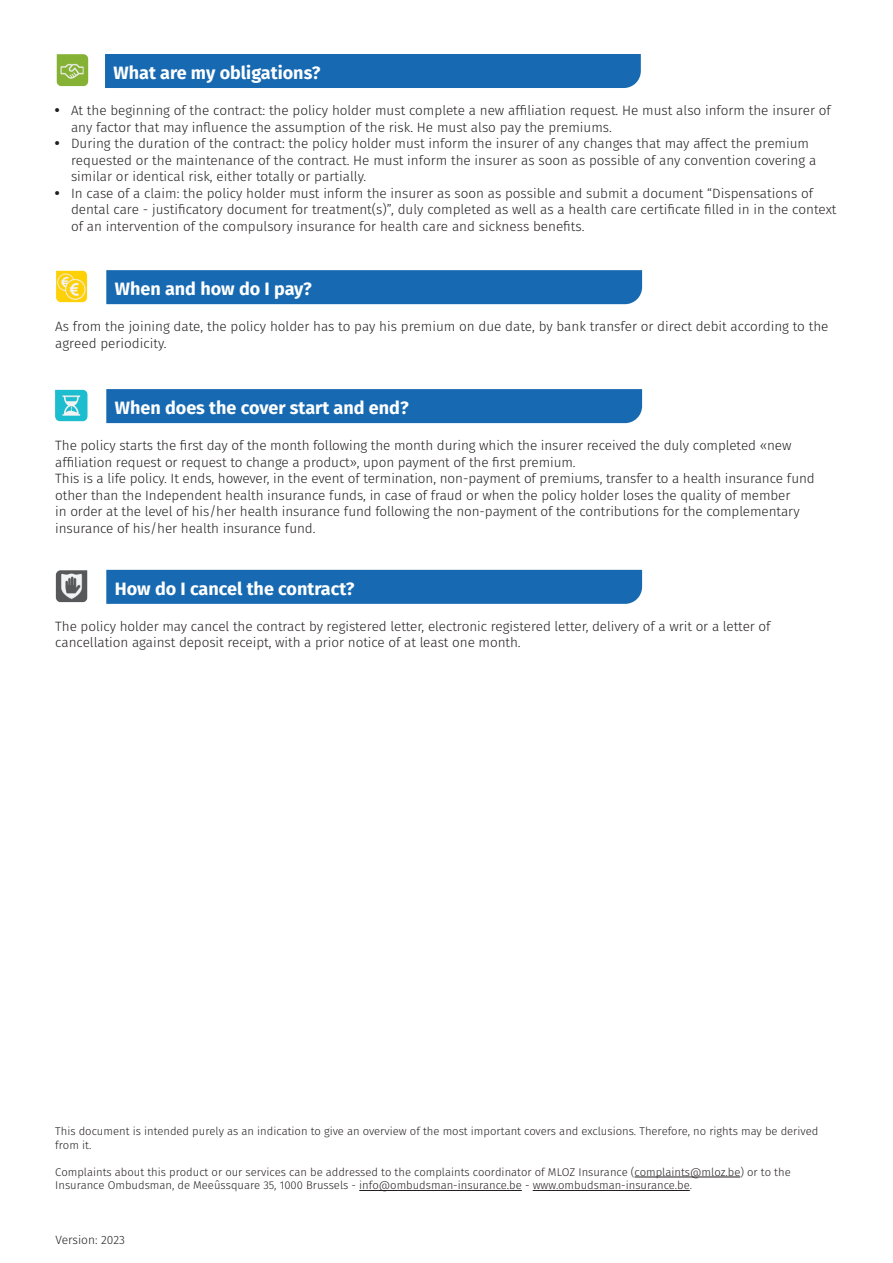
<style>
.page{position:relative;width:893px;height:1263px;background:#fff}
.page>*{position:absolute;margin:0;border:0;box-sizing:border-box;transform-origin:0 0}
.t1{font:700 18px "Fira Sans";color:#fff}
.t2{font:300 13.5px/16.5px "Fira Sans";letter-spacing:-.005em;color:#231f20}
.t3{font:300 12px "Fira Sans";color:#231f20}
.t4{font:300 11.25px/13.5px "Fira Sans";color:#231f20}
</style>
<div class="page">
<div style="left:106px;top:270px;width:536px;height:34px;background:#176ab1"></div>
<div style="left:106px;top:389px;width:536px;height:34px;background:#176ab1"></div>
<div style="left:105px;top:54px;width:536px;height:34px;background:#176ab1"></div>
<img style="left:56px;top:271px;width:32px;height:32px">
<img style="left:56px;top:390px;width:32px;height:32px">
<div style="left:106px;top:570px;width:536px;height:34px;background:#176ab1"></div>
<img style="left:55px;top:570px;width:32px;height:33px">
<img style="left:56px;top:55px;width:33px;height:32px">
<hr style="left:635px;top:1177px;width:105px;height:1px;background:#231f20">
<hr style="left:359px;top:1190px;width:163px;height:1px;background:#231f20">
<hr style="left:533px;top:1190px;width:157px;height:1px;background:#231f20">
<h1 class="t1" style="left:114px;top:58px;width:208px">What are my obligations?</h1>
<p class="t2" style="left:71px;top:102px;width:761px;text-indent:-17px">• At the beginning of the contract: the policy holder must complete a new affiliation request. He must also inform the insurer of any factor that may influence the assumption of the risk. He must also pay the premiums.</p>
<p class="t2" style="left:71px;top:135px;width:747px;text-indent:-17px">• During the duration of the contract: the policy holder must inform the insurer of any changes that may affect the premium requested or the maintenance of the contract. He must inform the insurer as soon as possible of any convention covering a similar or identical risk, either totally or partially.</p>
<p class="t2" style="left:71px;top:185px;width:767px;text-indent:-17px">• In case of a claim: the policy holder must inform the insurer as soon as possible and submit a document “Dispensations of dental care - justificatory document for treatment(s)”, duly completed as well as a health care certificate filled in in the context of an intervention of the compulsory insurance for health care and sickness benefits.</p>
<h1 class="t1" style="left:115px;top:274px;width:198px">When and how do I pay?</h1>
<p class="t2" style="left:55px;top:318px;width:775px">As from the joining date, the policy holder has to pay his premium on due date, by bank transfer or direct debit according to the agreed periodicity.</p>
<h1 class="t1" style="left:115px;top:393px;width:295px">When does the cover start and end?</h1>
<p class="t2" style="left:55px;top:437px;width:761px">The policy starts the first day of the month following the month during which the insurer received the duly completed «new affiliation request or request to change a product», upon payment of the first premium.<br>This is a life policy. It ends, however, in the event of termination, non-payment of premiums, transfer to a health insurance fund other than the Independent health insurance funds, in case of fraud or when the policy holder loses the quality of member<br>in order at the level of his/her health insurance fund following the non-payment of the contributions for the complementary insurance of his/her health insurance fund.</p>
<h1 class="t1" style="left:115px;top:574px;width:241px">How do I cancel the contract?</h1>
<p class="t2" style="left:55px;top:618px;width:717px">The policy holder may cancel the contract by registered letter, electronic registered letter, delivery of a writ or a letter of cancellation against deposit receipt, with a prior notice of at least one month.</p>
<p class="t4" style="left:55px;top:1125px;width:764px">This document is intended purely as an indication to give an overview of the most important covers and exclusions. Therefore, no rights may be derived from it.</p>
<p class="t4" style="left:55px;top:1165px;width:737px">Complaints about this product or our services can be addressed to the complaints coordinator of MLOZ Insurance (complaints@mloz.be) or to the<br>Insurance Ombudsman, de Meeûssquare 35, 1000 Brussels - info@ombudsman-insurance.be - www.ombudsman-insurance.be.</p>
<p class="t3" style="left:56px;top:1231px;width:71px">Version: 2023</p>
</div>
